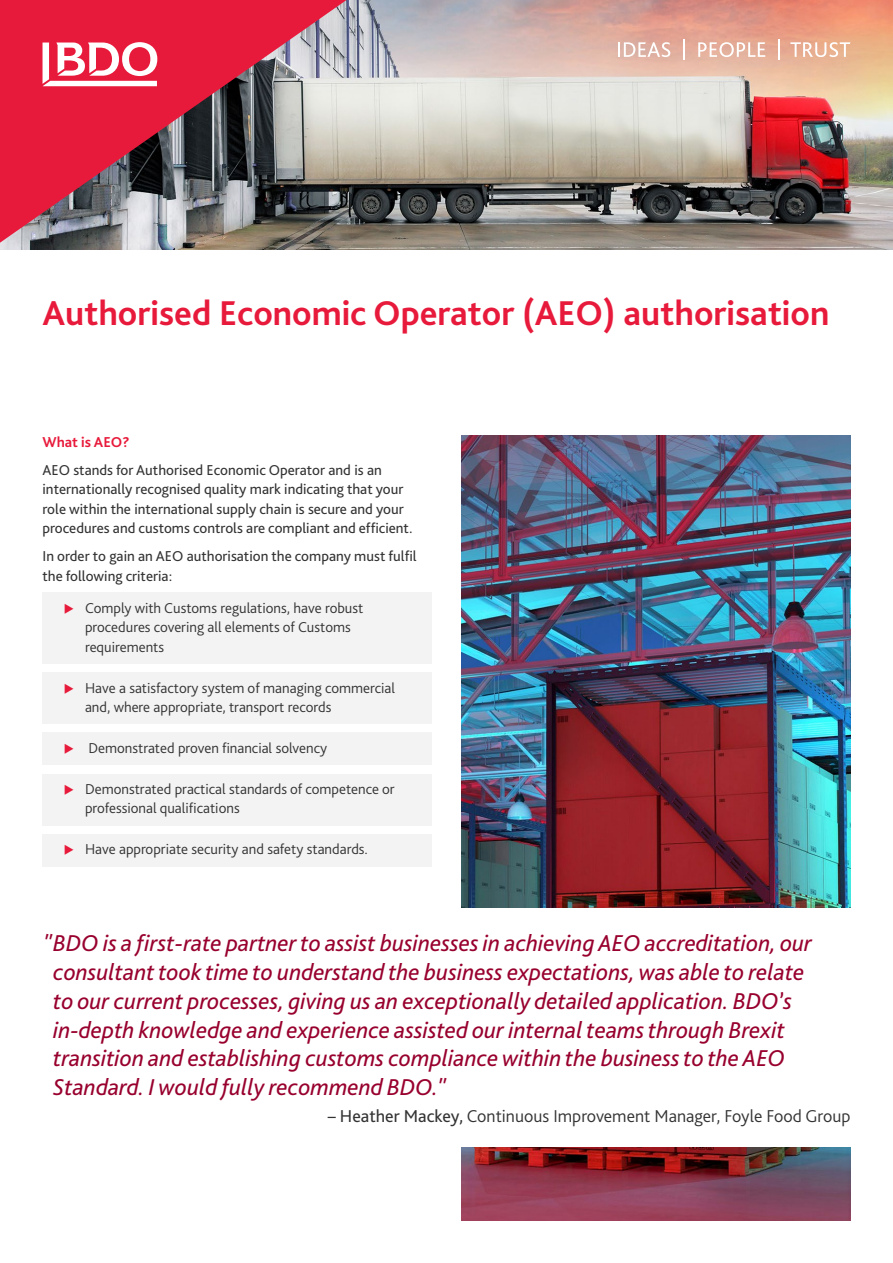
<style>
.page{position:relative;width:893px;height:1263px;background:#fff}
.page>*{position:absolute;margin:0;border:0;box-sizing:border-box;transform-origin:0 0}
.t1{font:700 36px "Bliss Pro";color:#e81a3b}
.t2{font:italic 24px/28.8px "Bliss Pro";color:#98002e}
.t3{font:300 18px "Bliss Pro";color:#333}
.t4{font:300 15px/19.5px "Bliss Pro";color:#333}
.t5{font:15px/19.5px "Bliss Pro";color:#333}
.t6{font:700 15px "Bliss Pro";color:#e81a3b}
.s1{font-weight:400}
</style>
<div class="page">
<img style="left:0;top:0;width:893px;height:249px">
<img style="left:461px;top:435px;width:390px;height:785px">
<div style="left:43px;top:593px;width:389px;height:71px;background:#f3f3f3"></div>
<div style="left:43px;top:673px;width:389px;height:51px;background:#f3f3f3"></div>
<div style="left:43px;top:733px;width:389px;height:32px;background:#f3f3f3"></div>
<div style="left:43px;top:774px;width:389px;height:51px;background:#f3f3f3"></div>
<div style="left:43px;top:834px;width:389px;height:32px;background:#f3f3f3"></div>
<div style="left:38px;top:908px;width:817px;height:239px;background:#fff"></div>
<svg style="left:0;top:0;width:346px;height:243px;background:#ad4e5e"></svg>
<svg style="left:43px;top:42px;width:114px;height:44px"></svg>
<svg style="left:618px;top:42px;width:52px;height:15px"></svg>
<hr style="left:683px;top:39px;width:2px;height:21px;background:#fff">
<svg style="left:698px;top:42px;width:67px;height:15px"></svg>
<hr style="left:778px;top:39px;width:2px;height:21px;background:#fff">
<svg style="left:790px;top:42px;width:60px;height:15px"></svg>
<h1 class="t1" style="left:43px;top:291px;width:788px">Authorised Economic Operator (AEO) authorisation</h1>
<p class="t6" style="left:43px;top:432px;width:89px">What is AEO?</p>
<p class="t5" style="left:43px;top:459px;width:372px">AEO stands for Authorised Economic Operator and is an internationally recognised quality mark indicating that your role within the international supply chain is secure and your procedures and customs controls are compliant and efficient.</p>
<p class="t5" style="left:43px;top:546px;width:376px">In order to gain an AEO authorisation the company must fulfil the following criteria:</p>
<p class="t4" style="left:85px;top:598px;width:280px">Comply with Customs regulations, have robust procedures covering all elements of Customs requirements</p>
<p class="t4" style="left:85px;top:677px;width:311px">Have a satisfactory system of managing commercial and, where appropriate, transport records</p>
<p class="t4" style="left:88px;top:738px;width:240px">Demonstrated proven financial solvency</p>
<p class="t4" style="left:85px;top:778px;width:311px">Demonstrated practical standards of competence or professional qualifications</p>
<p class="t4" style="left:85px;top:839px;width:284px">Have appropriate security and safety standards.</p>
<p class="t2" style="left:53px;top:928px;width:760px;text-indent:-11px">"BDO is a first-rate partner to assist businesses in achieving AEO accreditation, our consultant took time to understand the business expectations, was able to relate to our current processes, giving us an exceptionally detailed application. BDO’s in-depth knowledge and experience assisted our internal teams through Brexit transition and establishing customs compliance within the business to the AEO Standard. I would fully recommend BDO."</p>
<p class="t3" style="left:328px;top:1104px;width:524px"><span class="s1">– Heather Mackey,</span> Continuous Improvement Manager, Foyle Food Group</p>
</div>
